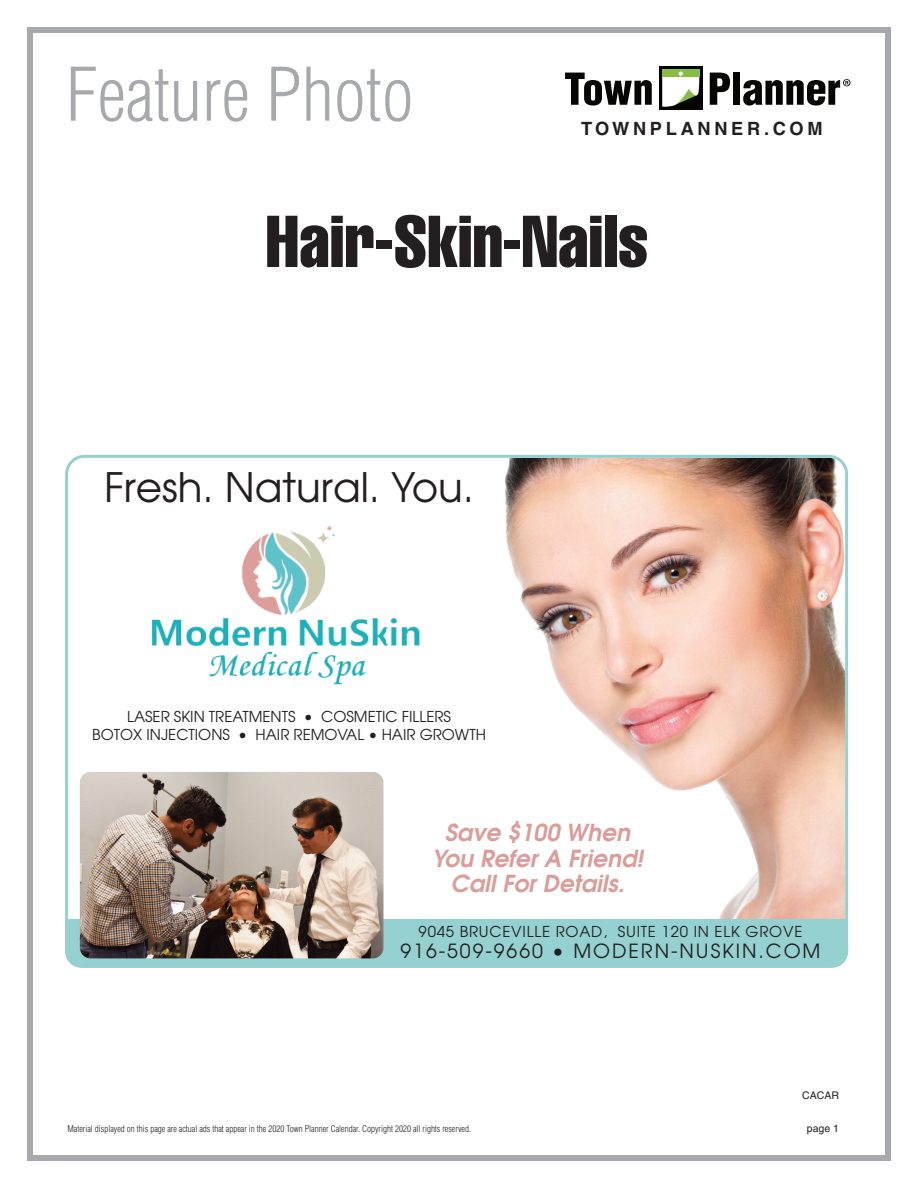
<style>
.page{position:relative;width:918px;height:1188px;background:#fff}
.page>*{position:absolute;margin:0;border:0;box-sizing:border-box;transform-origin:0 0}
.t1{font:extra-condensed 72px "Helvetica";color:#231f20}
.t2{font:300 condensed 72px "Helvetica";color:#a8a9ad}
.t3{font:40.5px "Avant Garde";color:#231f20}
.t4{font:italic 600 23.4px/25.3px "Avant Garde";color:#db9d9a;text-align:center}
.t5{font:19.5px "Avant Garde";letter-spacing:.1em;color:#231f20}
.t6{font:700 18.3px "Helvetica";letter-spacing:.2em;color:#231f20}
.t7{font:15px/18px "Avant Garde";color:#231f20;text-align:center}
.t8{font:15px "Avant Garde";letter-spacing:.05em;color:#231f20}
.t9{font:10.5px "Helvetica";color:#231f20}
.t10{font:300 condensed 9px "Helvetica";color:#231f20}
</style>
<div class="page">
<svg style="left:65px;top:455px;width:783px;height:513px"></svg>
<div style="left:65px;top:926px;width:783px;height:42px;background:#95d1d0;border-radius:16px"></div>
<div style="left:65px;top:919px;width:783px;height:28px;background:#95d1d0"></div>
<img style="left:143px;top:517px;width:292px;height:182px">
<img style="left:80px;top:772px;width:304px;height:186px;border-radius:11px">
<div style="left:27px;top:27px;width:864px;height:1134px;border:6px solid #a8a9ad"></div>
<svg style="left:565px;top:73px;width:87px;height:33px"></svg>
<svg style="left:710px;top:73px;width:20px;height:32px"></svg>
<div style="left:733px;top:73px;width:7px;height:32px;background:#050504"></div>
<svg style="left:743px;top:79px;width:107px;height:27px"></svg>
<svg style="left:659px;top:67px;width:43px;height:43px"></svg>
<svg style="left:662px;top:70px;width:37px;height:37px"></svg>
<h1 class="t2" style="left:66px;top:54px;width:349px">Feature Photo</h1>
<h3 class="t6" style="left:581px;top:122px;width:243px">TOWNPLANNER.COM</h3>
<h1 class="t1" style="left:266px;top:216px;width:384px">Hair-Skin-Nails</h1>
<h2 class="t3" style="left:104px;top:464px;width:371px">Fresh. Natural. You.</h2>
<h3 class="t7" style="left:92px;top:708px;width:395px">LASER SKIN TREATMENTS • COSMETIC FILLERS<br>BOTOX INJECTIONS • HAIR REMOVAL • HAIR GROWTH</h3>
<h3 class="t4" style="left:432px;top:821px;width:213px">Save $100 When<br>You Refer A Friend!<br>Call For Details.</h3>
<h3 class="t8" style="left:419px;top:923px;width:385px">9045 BRUCEVILLE ROAD, SUITE 120 IN ELK GROVE</h3>
<h3 class="t5" style="left:401px;top:940px;width:422px">916-509-9660 • MODERN-NUSKIN.COM</h3>
<p class="t9" style="left:802px;top:1092px;width:38px">CACAR</p>
<p class="t10" style="left:68px;top:1124px;width:405px">Material displayed on this page are actual ads that appear in the 2020 Town Planner Calendar. Copyright 2020 all rights reserved.</p>
<p class="t9" style="left:807px;top:1124px;width:34px">page 1</p>
</div>
